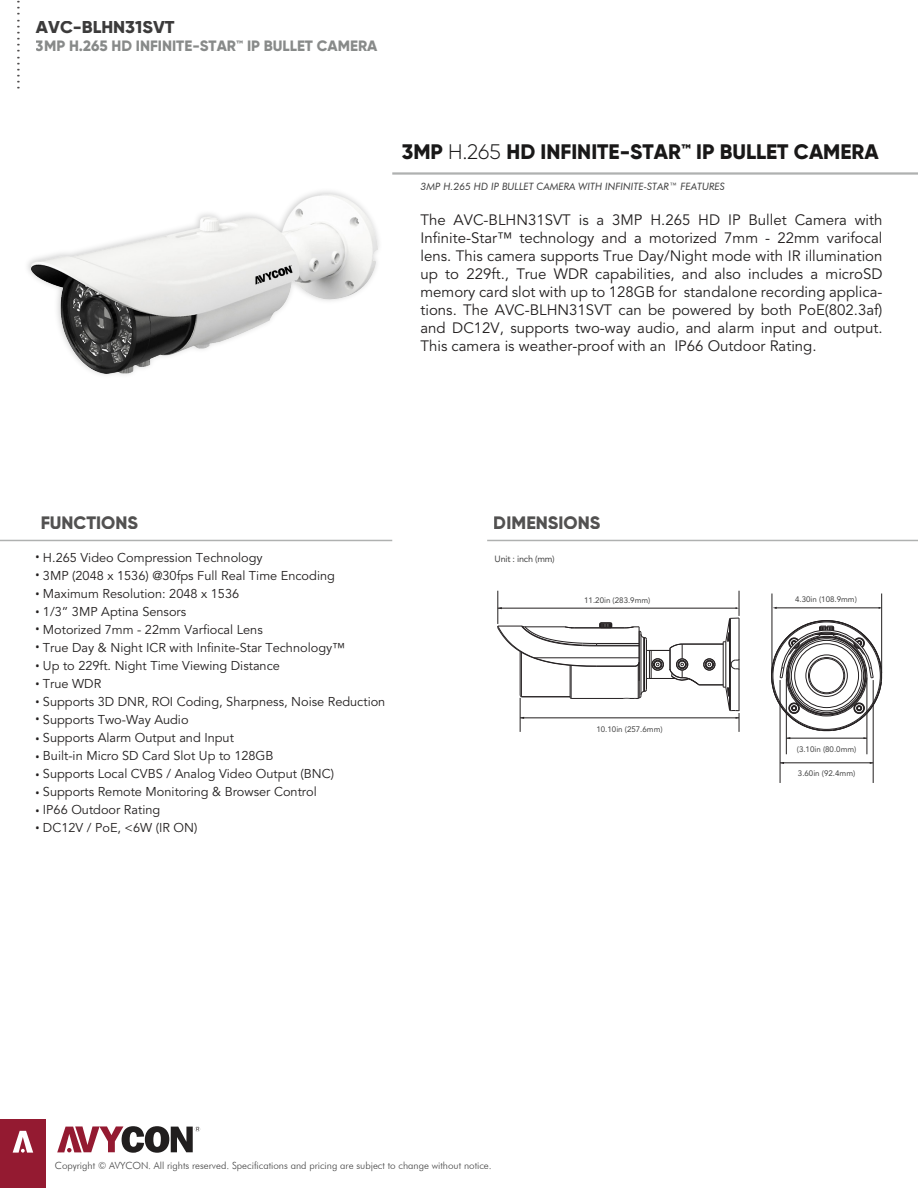
<style>
.page{position:relative;width:918px;height:1188px;background:#fff}
.page>*{position:absolute;margin:0;border:0;box-sizing:border-box;transform-origin:0 0}
.t1{font:800 21px "Gilroy";color:#191818}
.t2{font:19.8px "Myriad Pro";color:#221f1f;scale:.74 1}
.t3{font:800 18px "Gilroy";color:#191817}
.t4{font:700 17.55px/18px "Calibri";color:#221f1f;text-align:justify}
.t5{font:800 17.25px "Gilroy";color:#191818;scale:1.04 1}
.t6{font:15px/18px "Avenir LT Std";color:#221f1f;text-align:justify}
.t7{font:800 15px "Gilroy";color:#606362}
.t8{font:12.75px/18px "Avenir LT Std";color:#221f1f}
.t9{font:italic 10.2px "Futura BT";color:#414141}
.t10{font:300 9.9px "Futura BT";color:#414141}
.t11{font:9px "Avenir LT Std";letter-spacing:-.025em;color:#414141}
.t12{font:7.95px "Avenir LT Std";color:#414141}
.s1{font-weight:300}
</style>
<div class="page">
<div style="left:0;top:1119px;width:46px;height:69px;background:#941a31"></div>
<svg style="left:13px;top:1131px;width:20px;height:22px"></svg>
<svg style="left:57px;top:1126px;width:143px;height:27px"></svg>
<hr style="left:0;top:540px;width:392px;height:1px;background:#606362">
<hr style="left:487px;top:540px;width:431px;height:1px;background:#606362">
<hr style="left:392px;top:172px;width:526px;height:3px;background:#606362">
<img style="left:31px;top:195px;width:347px;height:179px">
<hr style="left:520px;top:651px;width:1px;height:45px;background:#252122">
<hr style="left:521px;top:652px;width:1px;height:45px;background:#252122">
<hr style="left:570px;top:665px;width:1px;height:33px;background:#252122">
<hr style="left:571px;top:665px;width:1px;height:33px;background:#252122">
<hr style="left:571px;top:698px;width:52px;height:1px;background:#252122">
<hr style="left:521px;top:697px;width:49px;height:1px;background:#252122">
<hr style="left:597px;top:666px;width:38px;height:1px;background:#252122">
<hr style="left:534px;top:658px;width:105px;height:1px;background:#252122">
<hr style="left:597px;top:646px;width:42px;height:1px;background:#252122">
<hr style="left:597px;top:645px;width:42px;height:1px;background:#252122">
<hr style="left:597px;top:643px;width:42px;height:1px;background:#252122">
<hr style="left:574px;top:628px;width:51px;height:1px;background:#252122">
<svg style="left:497px;top:622px;width:116px;height:45px"></svg>
<hr style="left:498px;top:591px;width:1px;height:33px;background:#221f1f">
<hr style="left:498px;top:608px;width:239px;height:1px;background:#221f1f">
<svg style="left:623px;top:591px;width:117px;height:141px"></svg>
<hr style="left:520px;top:698px;width:1px;height:34px;background:#221f1f">
<hr style="left:520px;top:718px;width:219px;height:1px;background:#221f1f">
<hr style="left:775px;top:608px;width:105px;height:1px;background:#221f1f">
<hr style="left:881px;top:594px;width:1px;height:79px;background:#221f1f">
<hr style="left:772px;top:594px;width:1px;height:79px;background:#221f1f">
<hr style="left:780px;top:680px;width:1px;height:103px;background:#221f1f">
<hr style="left:873px;top:680px;width:1px;height:103px;background:#221f1f">
<hr style="left:780px;top:763px;width:93px;height:1px;background:#221f1f">
<svg style="left:771px;top:620px;width:112px;height:111px"></svg>
<hr style="left:786px;top:679px;width:1px;height:75px;background:#221f1f">
<hr style="left:867px;top:678px;width:1px;height:76px;background:#221f1f">
<hr style="left:786px;top:738px;width:81px;height:1px;background:#221f1f">
<h2 class="t2" style="left:36px;top:0;width:122px;rotate:90deg">. . . . . . . . . . . . . . .</h2>
<h3 class="t5" style="left:36px;top:17px;width:135px">AVC-BLHN31SVT</h3>
<p class="t7" style="left:36px;top:37px;width:343px">3MP H.265 HD INFINITE-STAR™ IP BULLET CAMERA</p>
<h1 class="t1" style="left:402px;top:138px;width:478px">3MP <span class="s1">H.265</span> HD INFINITE-STAR™ IP BULLET CAMERA</h1>
<p class="t9" style="left:421px;top:180px;width:306px">3MP H.265 HD IP BULLET CAMERA WITH INFINITE-STAR™ FEATURES</p>
<p class="t6" style="left:421px;top:211px;width:464px">The AVC-BLHN31SVT is a 3MP H.265 HD IP Bullet Camera with Infinite-Star™ technology and a motorized 7mm - 22mm varifocal lens. This camera supports True Day/Night mode with IR illumination up to 229ft., True WDR capabilities, and also includes a microSD memory card slot with up to 128GB for standalone recording applica&shy;tions. The AVC-BLHN31SVT can be powered by both PoE(802.3af) and DC12V, supports two-way audio, and alarm input and output.<br>This camera is weather-proof with an IP66 Outdoor Rating.</p>
<p class="t6" style="left:410px;top:271px;width:459px">Day/Night mode, True WDR capabilities and also includes a</p>
<h3 class="t3" style="left:40px;top:511px;width:99px">FUNCTIONS</h3>
<h3 class="t3" style="left:494px;top:511px;width:108px">DIMENSIONS</h3>
<p class="t11" style="left:495px;top:554px;width:62px">Unit : inch (mm)</p>
<p class="t8" style="left:43px;top:549px;width:344px">H.265 Video Compression Technology<br>3MP (2048 x 1536) @30fps Full Real Time Encoding Maximum Resolution: 2048 x 1536<br>1/3” 3MP Aptina Sensors<br>Motorized 7mm - 22mm Varfiocal Lens<br>True Day &amp; Night ICR with Infinite-Star Technology™<br>Up to 229ft. Night Time Viewing Distance<br>True WDR<br>Supports 3D DNR, ROI Coding, Sharpness, Noise Reduction Supports Two-Way Audio<br>Supports Alarm Output and Input<br>Built-in Micro SD Card Slot Up to 128GB<br>Supports Local CVBS / Analog Video Output (BNC)<br>Supports Remote Monitoring &amp; Browser Control<br>IP66 Outdoor Rating<br>DC12V / PoE, &lt;6W (IR ON)</p>
<h3 class="t4" style="left:35px;top:547px;width:6px">· · · · · · · · · ·</h3>
<h3 class="t4" style="left:35px;top:747px;width:6px">·</h3>
<p class="t12" style="left:584px;top:595px;width:68px">11.20in (283.9mm)</p>
<p class="t12" style="left:596px;top:724px;width:68px">10.10in (257.6mm)</p>
<h3 class="t4" style="left:35px;top:729px;width:6px">·</h3>
<h3 class="t4" style="left:35px;top:764px;width:6px">·</h3>
<h3 class="t4" style="left:35px;top:783px;width:6px">·</h3>
<h3 class="t4" style="left:35px;top:801px;width:6px">·</h3>
<h3 class="t4" style="left:35px;top:818px;width:6px">·</h3>
<p class="t12" style="left:795px;top:595px;width:63px">4.30in (108.9mm)</p>
<p class="t12" style="left:797px;top:745px;width:61px">(3.10in (80.0mm)</p>
<p class="t12" style="left:798px;top:768px;width:59px">3.60in (92.4mm)</p>
<p class="t10" style="left:55px;top:1160px;width:438px">Copyright © AVYCON. All rights reserved. Specifications and pricing are subject to change without notice.</p>
</div>
